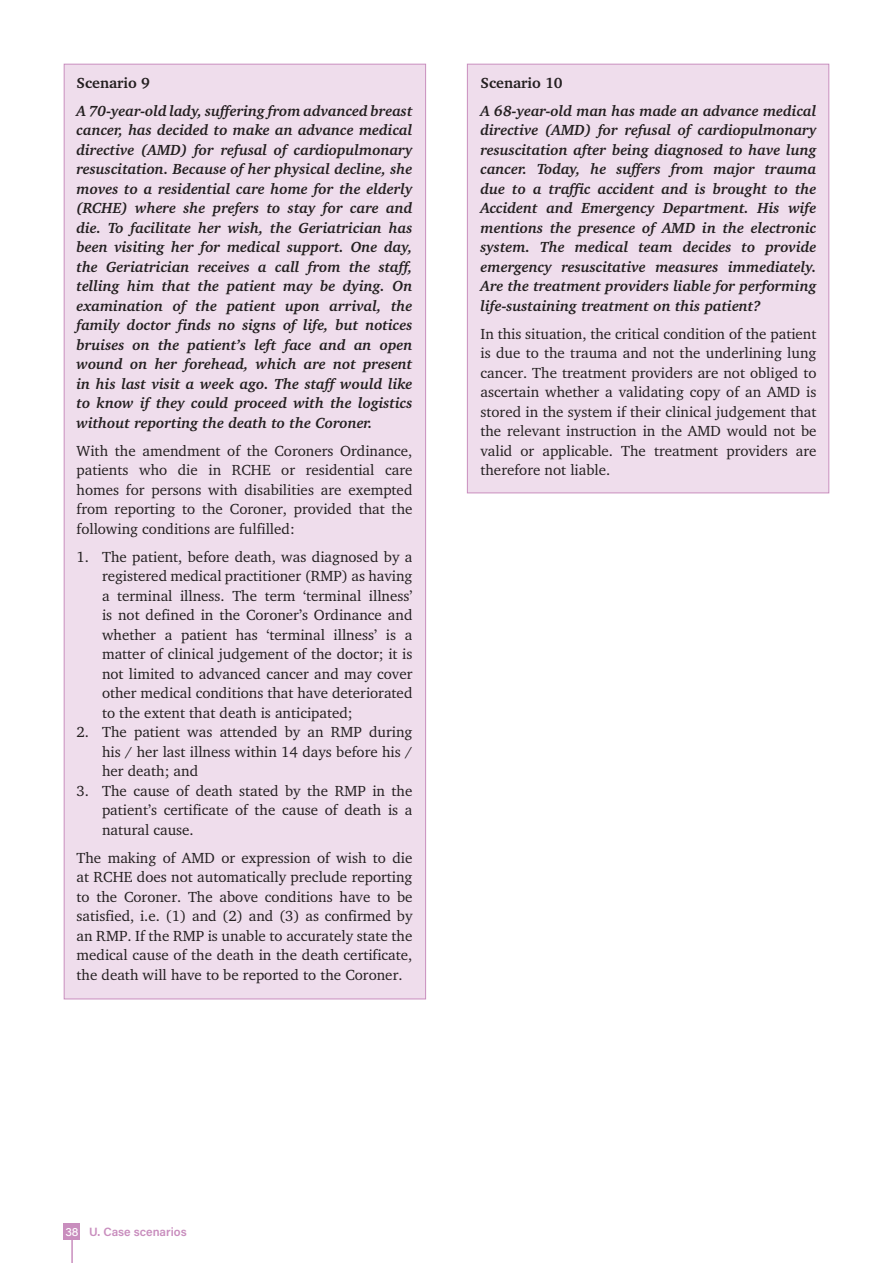
<style>
.page{position:relative;width:893px;height:1263px;background:#fff}
.page>*{position:absolute;margin:0;border:0;box-sizing:border-box;transform-origin:0 0}
.body_text{font:15px/19.5px "Charter IT Cby BT";color:#231f20;text-align:justify}
.body_text-2{font:italic 700 15px/19.5px "Charter IT Cby BT";color:#231f20;text-align:justify}
.body_text-3{font:700 15px "Charter IT Cby BT";color:#231f20}
.t1{font:12px "Acumin Variable Concept";letter-spacing:.045em;color:#c98ebe}
.t2{font:12px "Acumin Variable Concept";color:#fff}
</style>
<div class="page">
<div style="left:64px;top:1223px;width:16px;height:16px;background:#c98ebe"></div>
<hr style="left:71px;top:1237px;width:2px;height:26px;background:#c98ebe">
<div style="left:64px;top:64px;width:362px;height:935px;background:#efddec;border:1px solid #c98ebe"></div>
<div style="left:467px;top:64px;width:362px;height:429px;background:#efddec;border:1px solid #c98ebe"></div>
<p class="body_text-3" style="left:77px;top:73px;width:75px">Scenario 9</p>
<p class="body_text-2" style="left:77px;top:100px;width:337px">A 70-year-old lady, suffering from advanced breast cancer, has decided to make an advance medical directive (AMD) for refusal of cardiopulmonary resuscitation. Because of her physical decline, she moves to a residential care home for the elderly (RCHE) where she prefers to stay for care and die. To facilitate her wish, the Geriatrician has been visiting her for medical support. One day, the Geriatrician receives a call from the staff, telling him that the patient may be dying. On examination of the patient upon arrival, the family doctor finds no signs of life, but notices bruises on the patient’s left face and an open wound on her forehead, which are not present in his last visit a week ago. The staff would like to know if they could proceed with the logistics without reporting the death to the Coroner.</p>
<p class="body_text" style="left:77px;top:440px;width:337px">With the amendment of the Coroners Ordinance, patients who die in RCHE or residential care homes for persons with disabilities are exempted from reporting to the Coroner, provided that the following conditions are fulfilled:</p>
<p class="body_text" style="left:102px;top:546px;width:312px;text-indent:-26px">1. The patient, before death, was diagnosed by a registered medical practitioner (RMP) as having a terminal illness. The term ‘terminal illness’ is not defined in the Coroner’s Ordinance and whether a patient has ‘terminal illness’ is a matter of clinical judgement of the doctor; it is not limited to advanced cancer and may cover other medical conditions that have deteriorated to the extent that death is anticipated;</p>
<p class="body_text" style="left:102px;top:722px;width:312px;text-indent:-26px">2. The patient was attended by an RMP during his / her last illness within 14 days before his / her death; and</p>
<p class="body_text" style="left:102px;top:780px;width:312px;text-indent:-26px">3. The cause of death stated by the RMP in the patient’s certificate of the cause of death is a natural cause.</p>
<p class="body_text" style="left:77px;top:847px;width:337px">The making of AMD or expression of wish to die at RCHE does not automatically preclude reporting to the Coroner. The above conditions have to be satisfied, i.e. (1) and (2) and (3) as confirmed by an RMP. If the RMP is unable to accurately state the medical cause of the death in the death certificate, the death will have to be reported to the Coroner.</p>
<p class="body_text-3" style="left:480px;top:73px;width:84px">Scenario 10</p>
<p class="body_text-2" style="left:480px;top:100px;width:337px">A 68-year-old man has made an advance medical directive (AMD) for refusal of cardiopulmonary resuscitation after being diagnosed to have lung cancer. Today, he suffers from major trauma due to a traffic accident and is brought to the Accident and Emergency Department. His wife mentions the presence of AMD in the electronic system. The medical team decides to provide emergency resuscitative measures immediately.<br>Are the treatment providers liable for performing life-sustaining treatment on this patient?</p>
<p class="body_text" style="left:480px;top:323px;width:337px">In this situation, the critical condition of the patient is due to the trauma and not the underlining lung cancer. The treatment providers are not obliged to ascertain whether a validating copy of an AMD is stored in the system if their clinical judgement that the relevant instruction in the AMD would not be valid or applicable. The treatment providers are therefore not liable.</p>
<p class="t2" style="left:65px;top:1223px;width:14px">38</p>
<p class="t1" style="left:89px;top:1223px;width:98px">U. Case scenarios</p>
</div>
